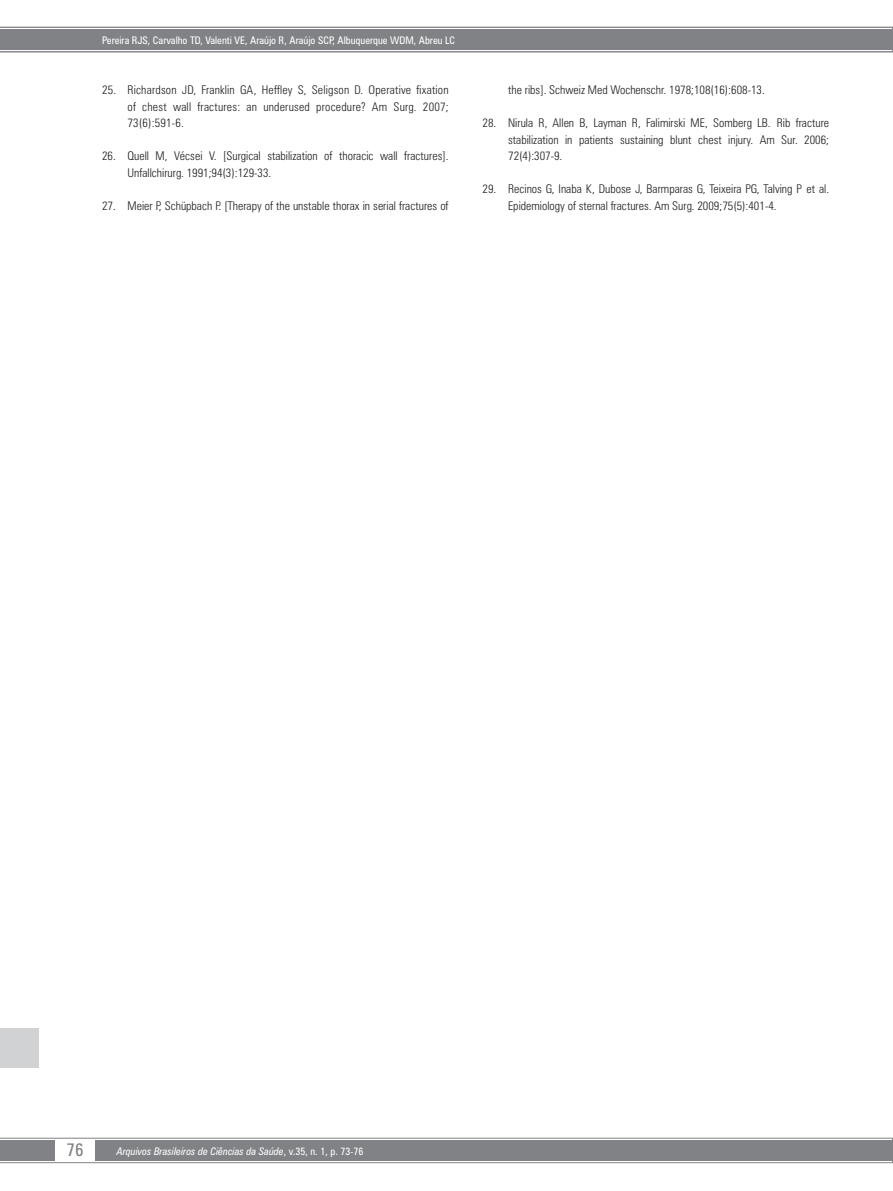
<style>
.page{position:relative;width:893px;height:1191px;background:#fff}
.page>*{position:absolute;margin:0;border:0;box-sizing:border-box;transform-origin:0 0}
.t1{font:condensed 18px "Zurich BT";color:#808285}
.z07_1_referencias{font:300 condensed 12px/16.5px "Zurich BT";color:#231f20;text-align:justify}
.t2{font:condensed 10.5px "Zurich BT";color:#fff}
.t3{font:italic condensed 10.5px "Zurich BT";color:#fff}
.s1{font-style:normal}
</style>
<div class="page">
<svg style="left:0;top:1137px;width:893px;height:26px;background:#8f9194"></svg>
<div style="left:55px;top:1139px;width:40px;height:22px;background:#fff"></div>
<div style="left:0;top:1027px;width:38px;height:40px;background:#d1d2d4"></div>
<svg style="left:0;top:27px;width:893px;height:25px;background:#8a8c8f"></svg>
<p class="t2" style="left:102px;top:34px;width:355px">Pereira RJS, Carvalho TD, Valenti VE, Araújo R, Araújo SCP, Albuquerque WDM, Abreu LC</p>
<p class="z07_1_referencias" style="left:128px;top:82px;width:323px;text-indent:-26px">25. Richardson JD, Franklin GA, Heffley S, Seligson D. Operative fixation of chest wall fractures: an underused procedure? Am Surg. 2007; 73(6):591-6.</p>
<p class="z07_1_referencias" style="left:128px;top:148px;width:322px;text-indent:-26px">26. Quell M, Vécsei V. [Surgical stabilization of thoracic wall fractures].<br>Unfallchirurg. 1991;94(3):129-33.</p>
<p class="z07_1_referencias" style="left:102px;top:197px;width:348px">27. Meier P, Schüpbach P. [Therapy of the unstable thorax in serial fractures of</p>
<p class="z07_1_referencias" style="left:508px;top:82px;width:258px">the ribs]. Schweiz Med Wochenschr. 1978;108(16):608-13.</p>
<p class="z07_1_referencias" style="left:508px;top:115px;width:323px;text-indent:-26px">28. Nirula R, Allen B, Layman R, Falimirski ME, Somberg LB. Rib fracture stabilization in patients sustaining blunt chest injury. Am Sur. 2006; 72(4):307-9.</p>
<p class="z07_1_referencias" style="left:508px;top:181px;width:323px;text-indent:-26px">29. Recinos G, Inaba K, Dubose J, Barmparas G, Teixeira PG, Talving P et al.<br>Epidemiology of sternal fractures. Am Surg. 2009;75(5):401-4.</p>
<h1 class="t1" style="left:66px;top:1138px;width:19px">76</h1>
<p class="t3" style="left:117px;top:1144px;width:248px">Arquivos Brasileiros de Ciências da Saúde<span class="s1">, v.35, n. 1, p. 73-76</span></p>
</div>
